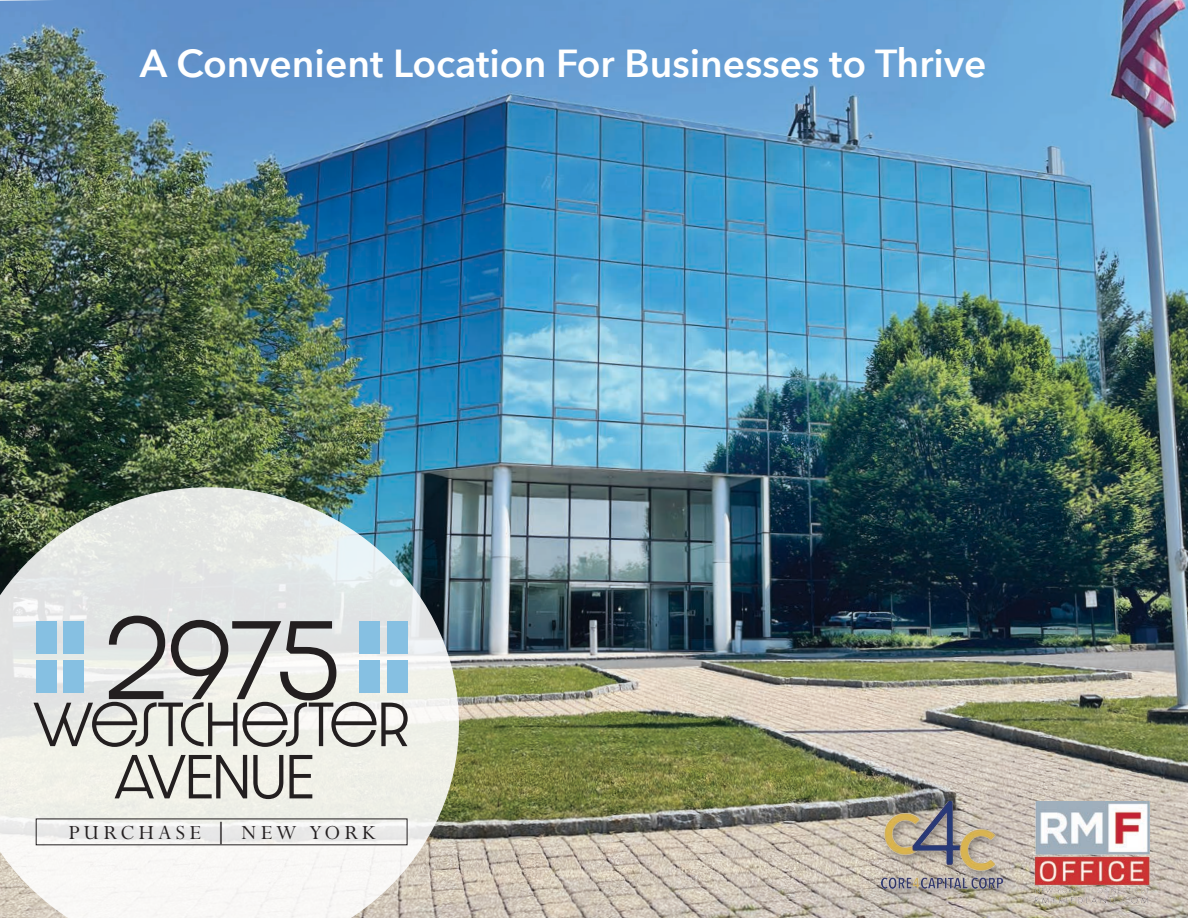
<style>
.page{position:relative;width:1188px;height:918px;background:#fff}
.page>*{position:absolute;margin:0;border:0;box-sizing:border-box;transform-origin:0 0}
.t1{font:300 94.8px "Dazzle Unicase";color:#231f20}
.t2{font:300 52.8px/52.2px "Dazzle Unicase";color:#231f20;text-align:center}
.t3{font:600 39px "Avenir Next";color:#fff}
.t4{font:22.5px "Lapidary 333 BT";letter-spacing:.2em;color:#231f20}
.s1{font-size:100.8px}
</style>
<div class="page">
<img style="left:0;top:0;width:1188px;height:918px">
<svg style="left:0;top:487px;width:459px;height:431px"></svg>
<div style="left:359px;top:621px;width:21px;height:33px;background:#86c0e2"></div>
<div style="left:359px;top:660px;width:21px;height:33px;background:#86c0e2"></div>
<div style="left:387px;top:621px;width:20px;height:33px;background:#86c0e2"></div>
<div style="left:387px;top:660px;width:20px;height:33px;background:#86c0e2"></div>
<div style="left:36px;top:621px;width:21px;height:33px;background:#86c0e2"></div>
<div style="left:36px;top:660px;width:21px;height:33px;background:#86c0e2"></div>
<div style="left:64px;top:621px;width:20px;height:33px;background:#86c0e2"></div>
<div style="left:64px;top:660px;width:20px;height:33px;background:#86c0e2"></div>
<img style="left:1035px;top:802px;width:115px;height:103px">
<div style="left:877px;top:797px;width:136px;height:103px;background:#231f20;opacity:.45"></div>
<img style="left:881px;top:801px;width:121px;height:88px">
<p class="t3" style="left:140px;top:30px;width:848px">A Convenient Location For Businesses to Thrive</p>
<h1 class="t1" style="left:105px;top:591px;width:235px"><span class="s1">2</span>975</h1>
<h2 class="t2" style="left:34px;top:698px;width:377px">WESTCHESTER<br>AVENUE</h2>
<p class="t4" style="left:68px;top:820px;width:308px">PURCHASE | NEW YORK</p>
</div>
